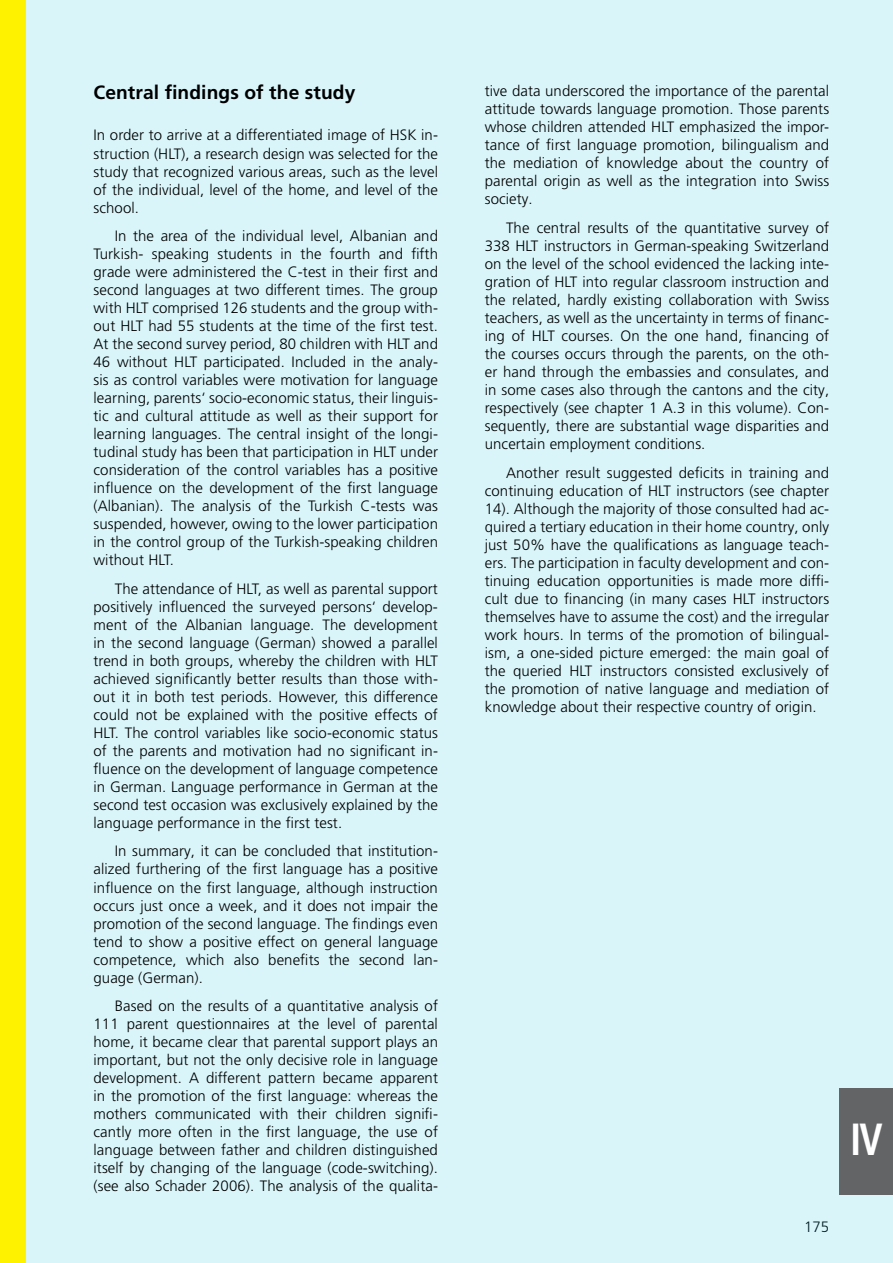
<style>
.page{position:relative;width:893px;height:1263px;background:#d9f5fa}
.page>*{position:absolute;margin:0;border:0;box-sizing:border-box;transform-origin:0 0}
.t1{font:700 condensed 45px "Frutiger";color:#fff;scale:.9 1}
.t2{font:700 19.2px "Frutiger LT Pro";letter-spacing:.005em;color:#000}
.t3{font:300 15px/18px "Frutiger LT Pro";letter-spacing:.005em;color:#000;text-align:justify}
</style>
<div class="page">
<div style="left:840px;top:1089px;width:53px;height:106px;background:#636466"></div>
<div style="left:0;top:0;width:26px;height:1263px;background:#fff200"></div>
<p class="t2" style="left:94px;top:81px;width:263px">Central findings of the study</p>
<p class="t3" style="left:94px;top:126px;width:346px">In order to arrive at a differentiated image of HSK in&shy;struction (HLT), a research design was selected for the study that recognized various areas, such as the level of the individual, level of the home, and level of the school.</p>
<p class="t3" style="left:94px;top:227px;width:346px;text-indent:21px">In the area of the individual level, Albanian and Turkish- speaking students in the fourth and fifth grade were administered the C-test in their first and second languages at two different times. The group with HLT comprised 126 students and the group with&shy;out HLT had 55 students at the time of the first test.<br>At the second survey period, 80 children with HLT and 46 without HLT participated. Included in the analy&shy;sis as control variables were motivation for language learning, parents‘ socio-economic status, their linguis&shy;tic and cultural attitude as well as their support for learning languages. The central insight of the longi&shy;tudinal study has been that participation in HLT under consideration of the control variables has a positive influence on the development of the first language (Albanian). The analysis of the Turkish C-tests was suspended, however, owing to the lower participation in the control group of the Turkish-speaking children without HLT.</p>
<p class="t3" style="left:94px;top:580px;width:346px;text-indent:21px">The attendance of HLT, as well as parental support positively influenced the surveyed persons‘ develop&shy;ment of the Albanian language. The development in the second language (German) showed a parallel trend in both groups, whereby the children with HLT achieved significantly better results than those with&shy;out it in both test periods. However, this difference could not be explained with the positive effects of HLT. The control variables like socio-economic status of the parents and motivation had no significant in&shy;fluence on the development of language competence in German. Language performance in German at the second test occasion was exclusively explained by the language performance in the first test.</p>
<p class="t3" style="left:94px;top:842px;width:346px;text-indent:21px">In summary, it can be concluded that institution&shy;alized furthering of the first language has a positive influence on the first language, although instruction occurs just once a week, and it does not impair the promotion of the second language. The findings even tend to show a positive effect on general language competence, which also benefits the second lan&shy;guage (German).</p>
<p class="t3" style="left:94px;top:997px;width:346px;text-indent:21px">Based on the results of a quantitative analysis of 111 parent questionnaires at the level of parental home, it became clear that parental support plays an important, but not the only decisive role in language development. A different pattern became apparent in the promotion of the first language: whereas the mothers communicated with their children signifi&shy;cantly more often in the first language, the use of language between father and children distinguished itself by changing of the language (code-switching). (see also Schader 2006). The analysis of the qualita-</p>
<p class="t3" style="left:485px;top:82px;width:346px">tive data underscored the importance of the parental attitude towards language promotion. Those parents whose children attended HLT emphasized the impor&shy;tance of first language promotion, bilingualism and the mediation of knowledge about the country of parental origin as well as the integration into Swiss society.</p>
<p class="t3" style="left:485px;top:219px;width:346px;text-indent:21px">The central results of the quantitative survey of 338 HLT instructors in German-speaking Switzerland on the level of the school evidenced the lacking inte&shy;gration of HLT into regular classroom instruction and the related, hardly existing collaboration with Swiss teachers, as well as the uncertainty in terms of financ&shy;ing of HLT courses. On the one hand, financing of the courses occurs through the parents, on the oth&shy;er hand through the embassies and consulates, and in some cases also through the cantons and the city, respectively (see chapter 1 A.3 in this volume). Con&shy;sequently, there are substantial wage disparities and uncertain employment conditions.</p>
<p class="t3" style="left:485px;top:463px;width:346px;text-indent:21px">Another result suggested deficits in training and continuing education of HLT instructors (see chapter 14). Although the majority of those consulted had ac&shy;quired a tertiary education in their home country, only just 50% have the qualifications as language teach&shy;ers. The participation in faculty development and con&shy;tinuing education opportunities is made more diffi&shy;cult due to financing (in many cases HLT instructors themselves have to assume the cost) and the irregular work hours. In terms of the promotion of bilingual&shy;ism, a one-sided picture emerged: the main goal of the queried HLT instructors consisted exclusively of the promotion of native language and mediation of knowledge about their respective country of origin.</p>
<h1 class="t1" style="left:850px;top:1113px;width:38px">IV</h1>
<p class="t3" style="left:804px;top:1217px;width:27px">175</p>
</div>
